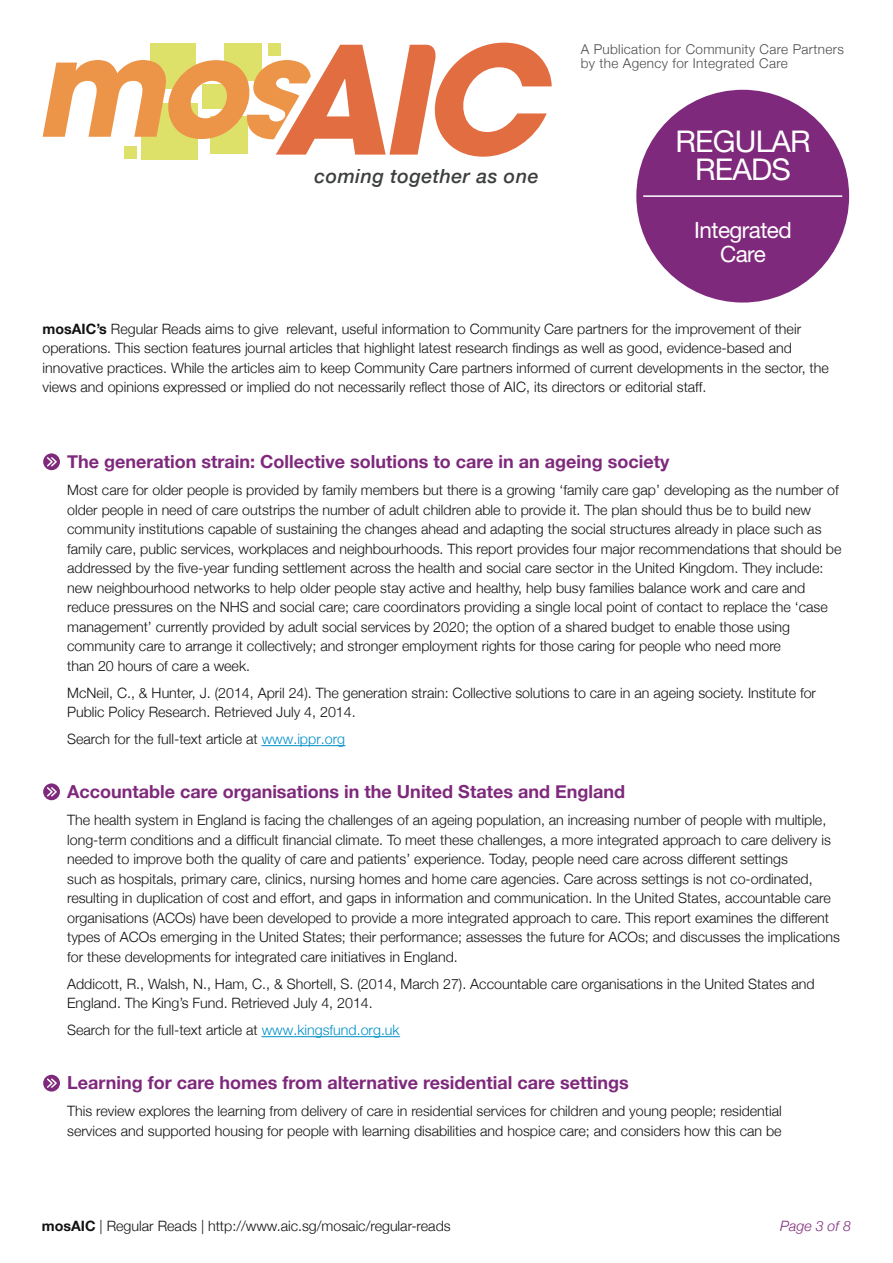
<style>
.page{position:relative;width:893px;height:1263px;background:#fff}
.page>*{position:absolute;margin:0;border:0;box-sizing:border-box;transform-origin:0 0}
.t1{font:30px/28.5px "Helvetica Neue LT Std";letter-spacing:-.025em;color:#fff;text-align:center}
.t2{font:22.5px/24px "Helvetica Neue LT Std";letter-spacing:-.025em;color:#fff;text-align:center}
.t3{font:italic 500 19.5px "Helvetica Neue";letter-spacing:.025em;color:#3d3f3f}
.t4{font:700 18px "Helvetica Neue";color:#7f297c}
.t5{font:300 14.25px/19.5px "Helvetica Neue";color:#121212}
.t6{font:italic 300 14.25px "Helvetica Neue";color:#7f297c}
.t7{font:300 13.5px/13.5px "Helvetica Neue";letter-spacing:.025em;color:#4a4c4b}
.s1{font-weight:700}
.s2{color:#008fc9}
</style>
<div class="page">
<svg style="left:43px;top:453px;width:17px;height:17px"></svg>
<svg style="left:46px;top:456px;width:12px;height:12px"></svg>
<hr style="left:262px;top:745px;width:83px;height:1px;background:#008fc9">
<hr style="left:262px;top:1036px;width:138px;height:1px;background:#008fc9">
<svg style="left:43px;top:783px;width:17px;height:17px"></svg>
<svg style="left:46px;top:786px;width:12px;height:12px"></svg>
<div style="left:43px;top:1075px;width:17px;height:16px;background:#7f297c;border-radius:50%"></div>
<svg style="left:47px;top:1077px;width:11px;height:12px"></svg>
<div style="left:142px;top:103px;width:56px;height:56px;background:#dee169"></div>
<div style="left:124px;top:146px;width:13px;height:13px;background:#dee169"></div>
<svg style="left:43px;top:43px;width:509px;height:114px"></svg>
<div style="left:636px;top:90px;width:213px;height:213px;background:#7f297c;border-radius:50%"></div>
<hr style="left:643px;top:195px;width:199px;height:2px;background:#fff">
<h3 class="t3" style="left:314px;top:159px;width:226px">coming together as one</h3>
<p class="t7" style="left:581px;top:42px;width:265px">A Publication for Community Care Partners by the Agency for Integrated Care</p>
<h1 class="t1" style="left:675px;top:127px;width:137px">REGULAR<br>READS</h1>
<h2 class="t2" style="left:694px;top:217px;width:99px">Integrated<br>Care</h2>
<p class="t5" style="left:43px;top:319px;width:788px"><span class="s1">mosAIC’s</span> Regular Reads aims to give relevant, useful information to Community Care partners for the improvement of their operations. This section features journal articles that highlight latest research findings as well as good, evidence-based and innovative practices. While the articles aim to keep Community Care partners informed of current developments in the sector, the views and opinions expressed or implied do not necessarily reflect those of AIC, its directors or editorial staff.</p>
<p class="t4" style="left:67px;top:451px;width:604px">The generation strain: Collective solutions to care in an ageing society</p>
<p class="t5" style="left:67px;top:480px;width:776px">Most care for older people is provided by family members but there is a growing ‘family care gap’ developing as the number of older people in need of care outstrips the number of adult children able to provide it. The plan should thus be to build new community institutions capable of sustaining the changes ahead and adapting the social structures already in place such as family care, public services, workplaces and neighbourhoods. This report provides four major recommendations that should be addressed by the five-year funding settlement across the health and social care sector in the United Kingdom. They include: new neighbourhood networks to help older people stay active and healthy, help busy families balance work and care and reduce pressures on the NHS and social care; care coordinators providing a single local point of contact to replace the ‘case management’ currently provided by adult social services by 2020; the option of a shared budget to enable those using community care to arrange it collectively; and stronger employment rights for those caring for people who need more<br>than 20 hours of care a week.</p>
<p class="t5" style="left:67px;top:682px;width:750px">McNeil, C., &amp; Hunter, J. (2014, April 24). The generation strain: Collective solutions to care in an ageing society. Institute for<br>Public Policy Research. Retrieved July 4, 2014.</p>
<p class="t5" style="left:67px;top:729px;width:279px">Search for the full-text article at <span class="s2">www.ippr.org</span></p>
<p class="t4" style="left:67px;top:781px;width:559px">Accountable care organisations in the United States and England</p>
<p class="t5" style="left:67px;top:810px;width:774px">The health system in England is facing the challenges of an ageing population, an increasing number of people with multiple, long-term conditions and a difficult financial climate. To meet these challenges, a more integrated approach to care delivery is needed to improve both the quality of care and patients’ experience. Today, people need care across different settings<br>such as hospitals, primary care, clinics, nursing homes and home care agencies. Care across settings is not co-ordinated, resulting in duplication of cost and effort, and gaps in information and communication. In the United States, accountable care organisations (ACOs) have been developed to provide a more integrated approach to care. This report examines the different types of ACOs emerging in the United States; their performance; assesses the future for ACOs; and discusses the implications for these developments for integrated care initiatives in England.</p>
<p class="t5" style="left:67px;top:973px;width:749px">Addicott, R., Walsh, N., Ham, C., &amp; Shortell, S. (2014, March 27). Accountable care organisations in the United States and<br>England. The King’s Fund. Retrieved July 4, 2014.</p>
<p class="t5" style="left:67px;top:1020px;width:334px">Search for the full-text article at <span class="s2">www.kingsfund.org.uk</span></p>
<p class="t4" style="left:67px;top:1072px;width:563px">Learning for care homes from alternative residential care settings</p>
<p class="t5" style="left:67px;top:1101px;width:716px">This review explores the learning from delivery of care in residential services for children and young people; residential services and supported housing for people with learning disabilities and hospice care; and considers how this can be</p>
<p class="t5" style="left:42px;top:1216px;width:410px"><span class="s1">mosAIC</span> | Regular Reads | http://www.aic.sg/mosaic/regular-reads</p>
<p class="t6" style="left:780px;top:1218px;width:73px">Page 3 of 8</p>
</div>
